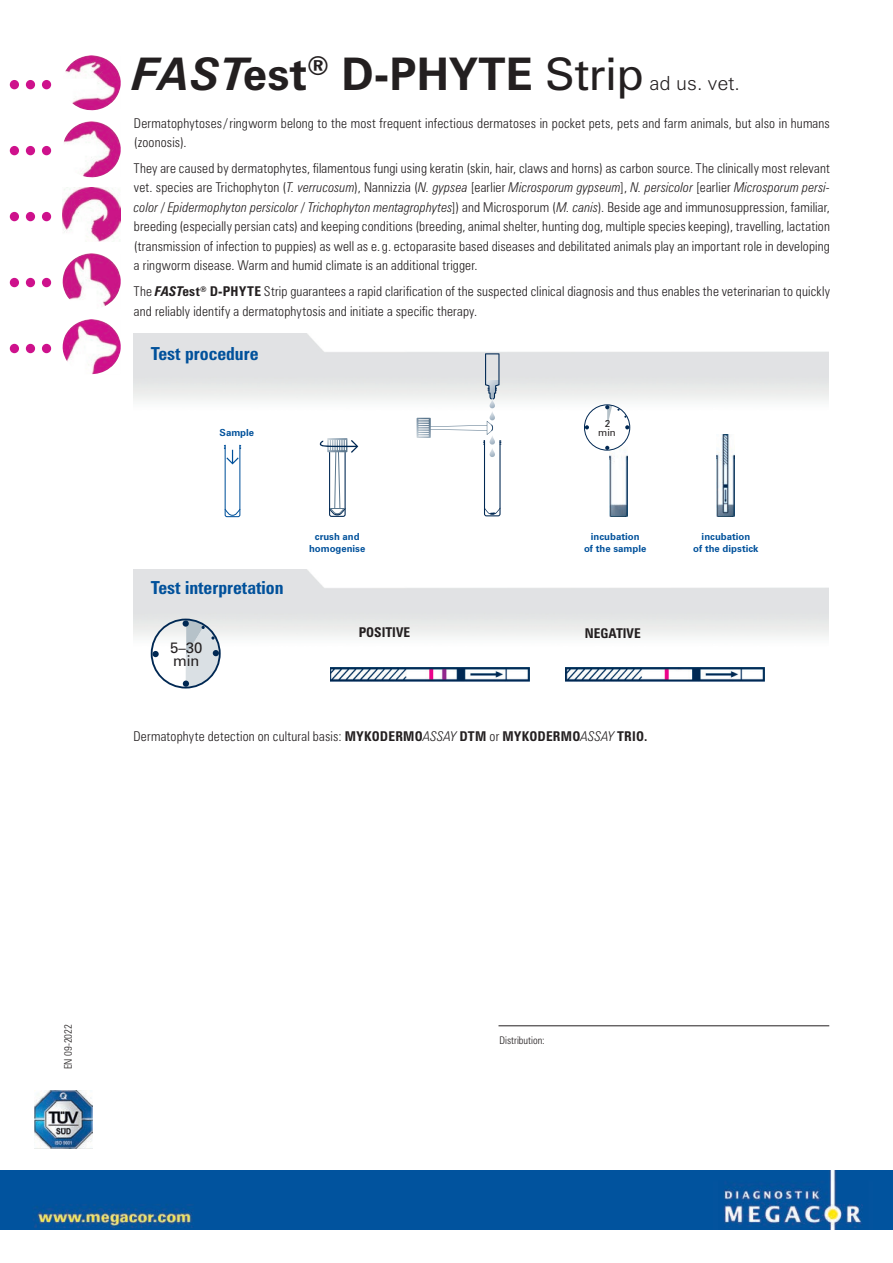
<style>
.page{position:relative;width:893px;height:1263px;background:#fff}
.page>*{position:absolute;margin:0;border:0;box-sizing:border-box;transform-origin:0 0}
.t1{font:700 45px "Zurich BT";color:#231f20}
.t2{font:300 19.5px "Zurich BT";color:#231f20}
.t3{font:700 condensed 18px "Zurich BT";color:#01519b}
.t4{font:15px/13.4px "Zurich BT";color:#231f20}
.t5{font:300 condensed 13.5px/19.5px "Zurich BT";letter-spacing:.01em;color:#231f20}
.t6{font:700 condensed 13.5px "Zurich BT";color:#231f20}
.t7{font:300 condensed 10.5px "Zurich BT";color:#231f20}
.t8{font:9.9px/8.7px "Zurich BT";color:#231f20;text-align:center}
.t9{font:700 9.75px/11.7px "Zurich BT";color:#01519b;text-align:center}
.s1{font-style:italic}
.s2{font-weight:400}
.s3{font-weight:700;font-style:italic}
.s4{font-weight:700}
</style>
<div class="page">
<img style="left:65px;top:55px;width:56px;height:55px">
<div style="left:42px;top:80px;width:9px;height:9px;background:#ce118c;border-radius:50%"></div>
<div style="left:26px;top:80px;width:9px;height:9px;background:#ce118c;border-radius:50%"></div>
<div style="left:10px;top:80px;width:9px;height:9px;background:#ce118c;border-radius:50%"></div>
<img style="left:64px;top:121px;width:57px;height:56px">
<div style="left:42px;top:146px;width:9px;height:9px;background:#ce118c;border-radius:50%"></div>
<div style="left:26px;top:146px;width:9px;height:9px;background:#ce118c;border-radius:50%"></div>
<div style="left:10px;top:146px;width:9px;height:9px;background:#ce118c;border-radius:50%"></div>
<img style="left:63px;top:187px;width:58px;height:55px">
<div style="left:42px;top:212px;width:9px;height:9px;background:#ce118c;border-radius:50%"></div>
<div style="left:26px;top:212px;width:9px;height:9px;background:#ce118c;border-radius:50%"></div>
<div style="left:10px;top:212px;width:9px;height:9px;background:#ce118c;border-radius:50%"></div>
<img style="left:63px;top:253px;width:58px;height:53px">
<div style="left:42px;top:278px;width:9px;height:9px;background:#ce118c;border-radius:50%"></div>
<div style="left:26px;top:278px;width:9px;height:9px;background:#ce118c;border-radius:50%"></div>
<div style="left:10px;top:278px;width:9px;height:9px;background:#ce118c;border-radius:50%"></div>
<img style="left:63px;top:319px;width:58px;height:55px">
<div style="left:42px;top:344px;width:9px;height:9px;background:#ce118c;border-radius:50%"></div>
<div style="left:26px;top:344px;width:9px;height:9px;background:#ce118c;border-radius:50%"></div>
<div style="left:10px;top:344px;width:9px;height:9px;background:#ce118c;border-radius:50%"></div>
<hr style="left:498px;top:1026px;width:331px;height:1px;background:#231f20">
<img style="left:35px;top:1090px;width:58px;height:58px">
<img style="left:0;top:1170px;width:893px;height:59px">
<img style="left:134px;top:334px;width:694px;height:80px">
<svg style="left:151px;top:619px;width:70px;height:70px"></svg>
<svg style="left:320px;top:438px;width:38px;height:79px"></svg>
<svg style="left:417px;top:353px;width:84px;height:163px"></svg>
<svg style="left:224px;top:444px;width:17px;height:74px"></svg>
<img style="left:716px;top:435px;width:19px;height:81px">
<img style="left:609px;top:437px;width:18px;height:80px">
<div style="left:584px;top:404px;width:46px;height:47px;border:1px solid #002853;border-radius:50%"></div>
<svg style="left:605px;top:446px;width:4px;height:4px"></svg>
<svg style="left:585px;top:425px;width:4px;height:4px"></svg>
<svg style="left:605px;top:405px;width:24px;height:24px"></svg>
<img style="left:565px;top:668px;width:200px;height:13px">
<img style="left:330px;top:668px;width:200px;height:13px">
<h1 class="t1" style="left:133px;top:47px;width:513px"><span class="s1">FAST</span>est<sup>®</sup> D-PHYTE <span class="s2">Strip</span></h1>
<h2 class="t2" style="left:649px;top:71px;width:92px">ad us. vet.</h2>
<p class="t5" style="left:134px;top:113px;width:697px">Dermatophytoses / ringworm belong to the most frequent infectious dermatoses in pocket pets, pets and farm animals, but also in humans (zoonosis).</p>
<p class="t5" style="left:134px;top:158px;width:697px;text-align:justify">They are caused by dermatophytes, filamentous fungi using keratin (skin, hair, claws and horns) as carbon source. The clinically most relevant vet. species are Trichophyton (<span class="s1">T. verrucosum</span>), Nannizzia (<span class="s1">N. gypsea</span> [earlier <span class="s1">Microsporum gypseum</span>], <span class="s1">N. persicolor</span> [earlier <span class="s1">Microsporum persi&shy;color</span> / <span class="s1">Epidermophyton persicolor</span> / <span class="s1">Trichophyton mentagrophytes</span>]) and Microsporum (<span class="s1">M. canis</span>). Beside age and immunosuppression, familiar, breeding (especially persian cats) and keeping conditions (breeding, animal shelter, hunting dog, multiple species keeping), travelling, lactation (transmission of infection to puppies) as well as e. g. ectoparasite based diseases and debilitated animals play an important role in developing a ringworm disease. Warm and humid climate is an additional trigger.</p>
<p class="t5" style="left:134px;top:282px;width:697px">The <span class="s3">FAST</span><span class="s4">est</span><sup>®</sup> <span class="s4">D-PHYTE</span> Strip guarantees a rapid clarification of the suspected clinical diagnosis and thus enables the veterinarian to quickly and reliably identify a dermatophytosis and initiate a specific therapy.</p>
<h3 class="t3" style="left:151px;top:343px;width:109px">Test procedure</h3>
<p class="t9" style="left:220px;top:426px;width:36px">Sample</p>
<p class="t8" style="left:598px;top:419px;width:19px">2 min</p>
<h3 class="t3" style="left:151px;top:577px;width:134px">Test interpretation</h3>
<p class="t4" style="left:170px;top:641px;width:34px">5–30 min</p>
<p class="t9" style="left:309px;top:531px;width:58px">crush and homogenise</p>
<p class="t9" style="left:584px;top:531px;width:64px">incubation<br>of the sample</p>
<p class="t9" style="left:693px;top:531px;width:67px">incubation<br>of the dipstick</p>
<p class="t6" style="left:359px;top:624px;width:53px">POSITIVE</p>
<p class="t6" style="left:585px;top:625px;width:57px">NEGATIVE</p>
<p class="t5" style="left:133px;top:726px;width:515px">Dermatophyte detection on cultural basis: <span class="s4">MYKODERMO</span><span class="s1">ASSAY</span> <span class="s4">DTM</span> or <span class="s4">MYKODERMO</span><span class="s1">ASSAY</span> <span class="s4">TRIO.</span></p>
<p class="t7" style="left:62px;top:1069px;width:47px;rotate:-90deg">EN 09-2022</p>
<p class="t7" style="left:499px;top:1033px;width:47px">Distribution:</p>
</div>
